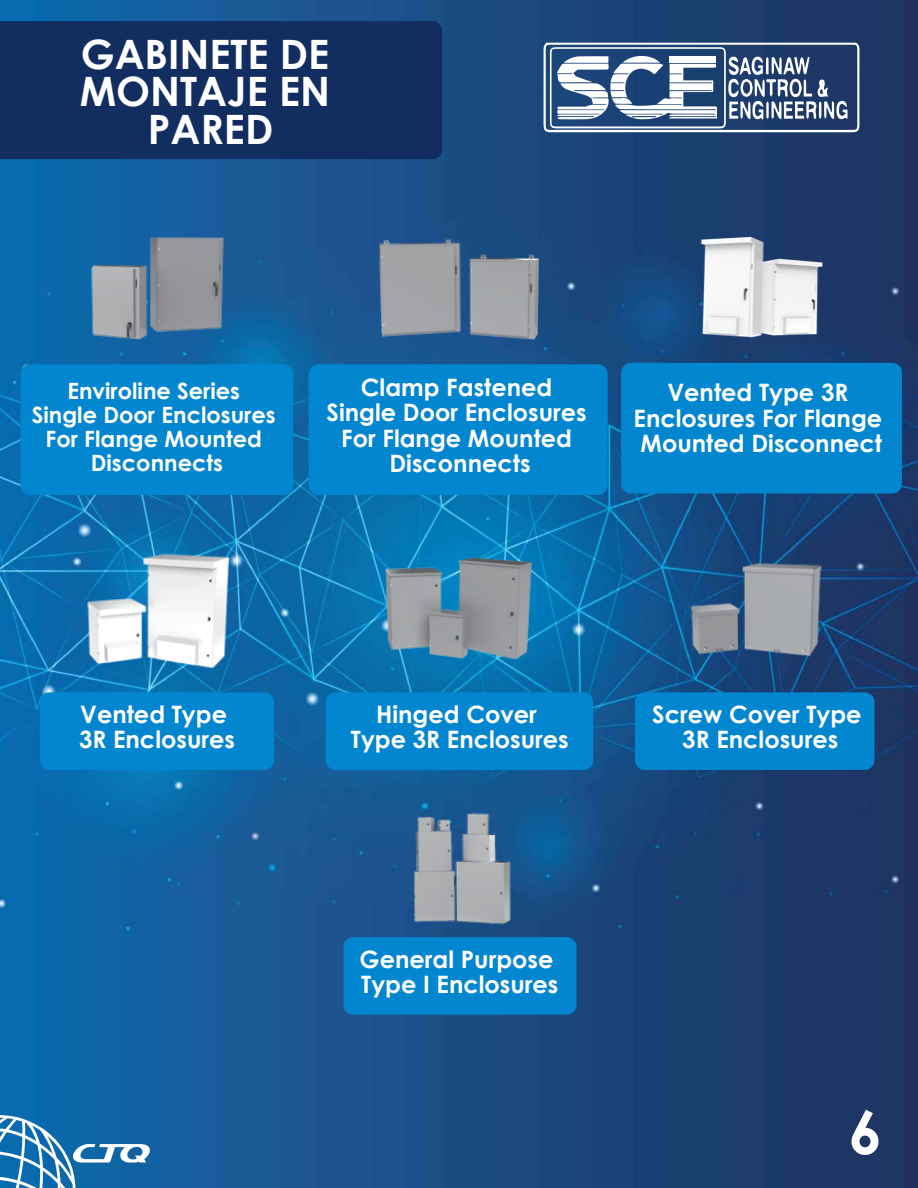
<style>
.page{position:relative;width:918px;height:1188px;background:#fff}
.page>*{position:absolute;margin:0;border:0;box-sizing:border-box;transform-origin:0 0}
.t1{font:700 60px "Century Gothic";color:#fff}
.t2{font:700 40.5px/37.5px "Century Gothic";color:#fff;text-align:center}
.t3{font:700 24px/25.5px "Century Gothic";color:#fff;text-align:center}
.t4{font:700 22.5px/24px "Century Gothic";color:#fff;text-align:center}
</style>
<div class="page">
<img style="left:0;top:0;width:918px;height:1188px">
<div style="left:0;top:21px;width:442px;height:138px;background:#122e60"></div>
<div style="left:309px;top:364px;width:299px;height:131px;background:#0286cf;border-radius:10px"></div>
<div style="left:621px;top:363px;width:281px;height:131px;background:#0286cf;border-radius:10px"></div>
<div style="left:635px;top:692px;width:239px;height:78px;background:#0286cf;border-radius:10px"></div>
<div style="left:21px;top:364px;width:272px;height:131px;background:#0286cf;border-radius:10px"></div>
<div style="left:40px;top:692px;width:234px;height:78px;background:#0286cf;border-radius:10px"></div>
<div style="left:326px;top:692px;width:267px;height:78px;background:#0286cf;border-radius:10px"></div>
<div style="left:344px;top:937px;width:232px;height:78px;background:#0286cf;border-radius:10px"></div>
<img style="left:78px;top:233px;width:158px;height:109px">
<img style="left:375px;top:233px;width:166px;height:109px">
<img style="left:690px;top:236px;width:140px;height:104px">
<img style="left:74px;top:553px;width:166px;height:116px">
<img style="left:378px;top:555px;width:160px;height:106px">
<img style="left:679px;top:557px;width:151px;height:101px">
<img style="left:377px;top:811px;width:164px;height:117px">
<svg style="left:0;top:1115px;width:150px;height:73px"></svg>
<svg style="left:544px;top:43px;width:315px;height:89px"></svg>
<h2 class="t2" style="left:80px;top:33px;width:252px">GABINETE DE<br>MONTAJE EN<br>PARED</h2>
<p class="t3" style="left:327px;top:373px;width:262px">Clamp Fastened<br>Single Door Enclosures<br>For Flange Mounted<br>Disconnects</p>
<p class="t4" style="left:32px;top:377px;width:245px">Enviroline Series<br>Single Door Enclosures<br>For Flange Mounted<br>Disconnects</p>
<p class="t3" style="left:634px;top:379px;width:250px">Vented Type 3R<br>Enclosures For Flange<br>Mounted Disconnect</p>
<p class="t3" style="left:79px;top:700px;width:157px;text-align:left">Vented Type<br>3R Enclosures</p>
<p class="t3" style="left:351px;top:700px;width:219px">Hinged Cover<br>Type 3R Enclosures</p>
<p class="t3" style="left:652px;top:700px;width:211px">Screw Cover Type<br>3R Enclosures</p>
<p class="t3" style="left:360px;top:945px;width:200px;text-align:left">General Purpose<br>Type I Enclosures</p>
<h1 class="t1" style="left:849px;top:1087px;width:35px">6</h1>
</div>
